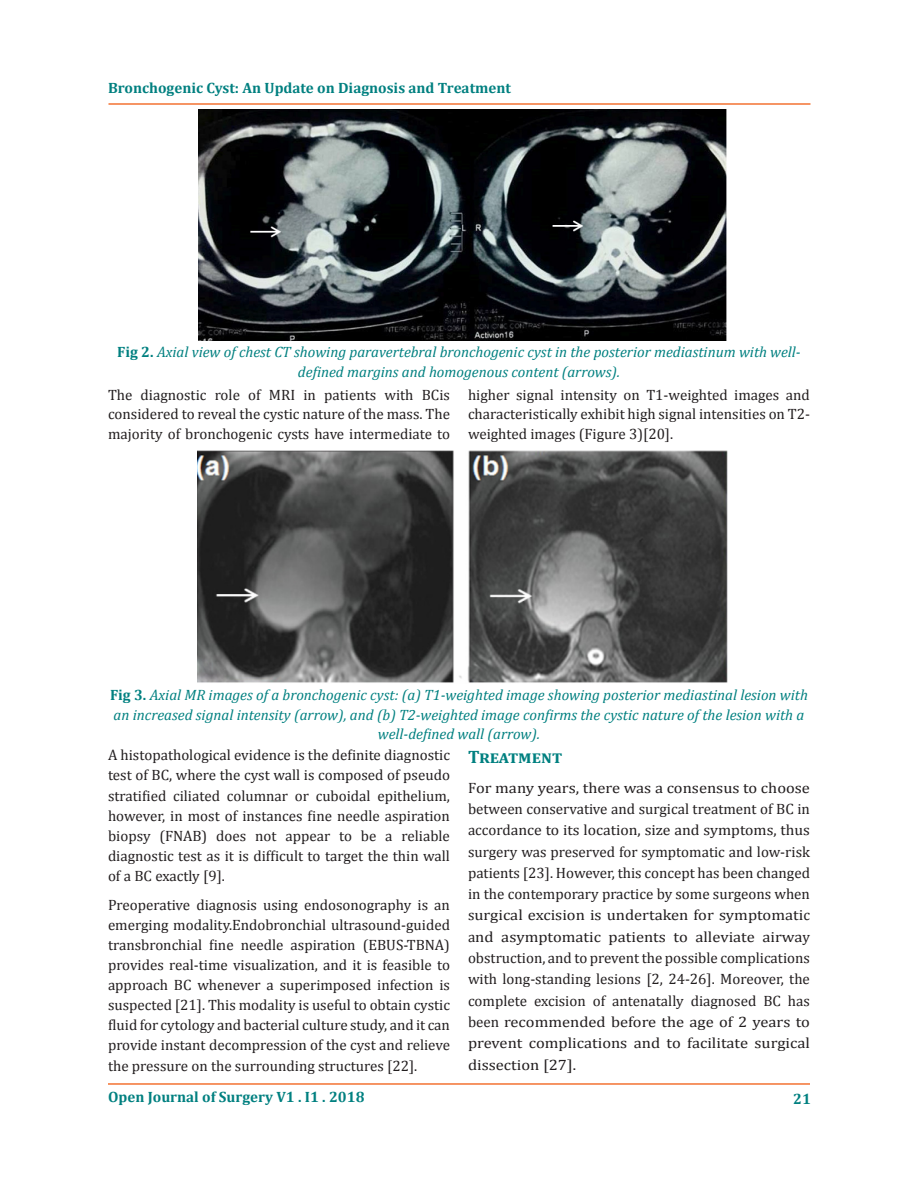
<style>
.page{position:relative;width:918px;height:1188px;background:#fff}
.page>*{position:absolute;margin:0;border:0;box-sizing:border-box;transform-origin:0 0}
.t1{font:700 18px "Cambria";color:#008080}
.t2{font:15px/20.1px "Cambria";color:#231f20;text-align:justify}
.t3{font:italic 15px/19.5px "Cambria";color:#008080;text-align:center}
.t4{font:700 15px "Cambria";color:#008080}
.s1{font-weight:700;font-style:normal}
</style>
<div class="page">
<hr style="left:108px;top:1083px;width:702px;height:2px;background:#f37232">
<hr style="left:108px;top:103px;width:702px;height:2px;background:#f37232">
<img style="left:198px;top:109px;width:528px;height:232px">
<img style="left:197px;top:451px;width:531px;height:232px">
<p class="t4" style="left:108px;top:77px;width:405px">Bronchogenic Cyst: An Update on Diagnosis and Treatment</p>
<p class="t3" style="left:117px;top:342px;width:685px"><span class="s1">Fig 2.</span> Axial view of chest CT showing paravertebral bronchogenic cyst in the posterior mediastinum with well&shy;defined margins and homogenous content (arrows).</p>
<p class="t2" style="left:108px;top:385px;width:344px;line-height:19.5px">The diagnostic role of MRI in patients with BCis considered to reveal the cystic nature of the mass. The majority of bronchogenic cysts have intermediate to</p>
<p class="t2" style="left:468px;top:385px;width:343px;line-height:19.5px">higher signal intensity on T1‑weighted images and characteristically exhibit high signal intensities on T2‑ weighted images (Figure 3)[20].</p>
<p class="t3" style="left:110px;top:685px;width:699px"><span class="s1">Fig 3.</span> Axial MR images of a bronchogenic cyst: (a) T1-weighted image showing posterior mediastinal lesion with an increased signal intensity (arrow), and (b) T2-weighted image confirms the cystic nature of the lesion with a well-defined wall (arrow).</p>
<p class="t2" style="left:108px;top:745px;width:344px">A histopathological evidence is the definite diagnostic test of BC, where the cyst wall is composed of pseudo stratified ciliated columnar or cuboidal epithelium, however, in most of instances fine needle aspiration biopsy (FNAB) does not appear to be a reliable diagnostic test as it is difficult to target the thin wall of a BC exactly [9].</p>
<p class="t2" style="left:108px;top:894px;width:344px">Preoperative diagnosis using endosonography is an emerging modality.Endobronchial ultrasound-guided transbronchial fine needle aspiration (EBUS-TBNA) provides real-time visualization, and it is feasible to approach BC whenever a superimposed infection is suspected [21]. This modality is useful to obtain cystic fluid for cytology and bacterial culture study, and it can provide instant decompression of the cyst and relieve the pressure on the surrounding structures [22].</p>
<p class="t1" style="left:468px;top:744px;width:96px">Treatment</p>
<p class="t2" style="left:468px;top:777px;width:344px;line-height:21.3px">For many years, there was a consensus to choose between conservative and surgical treatment of BC in accordance to its location, size and symptoms, thus surgery was preserved for symptomatic and low-risk patients [23]. However, this concept has been changed in the contemporary practice by some surgeons when surgical excision is undertaken for symptomatic and asymptomatic patients to alleviate airway obstruction, and to prevent the possible complications with long-standing lesions [2, 24-26]. Moreover, the complete excision of antenatally diagnosed BC has been recommended before the age of 2 years to prevent complications and to facilitate surgical dissection [27].</p>
<p class="t4" style="left:108px;top:1086px;width:258px">Open Journal of Surgery V1 . I1 . 2018</p>
<p class="t4" style="left:793px;top:1089px;width:19px">21</p>
</div>
